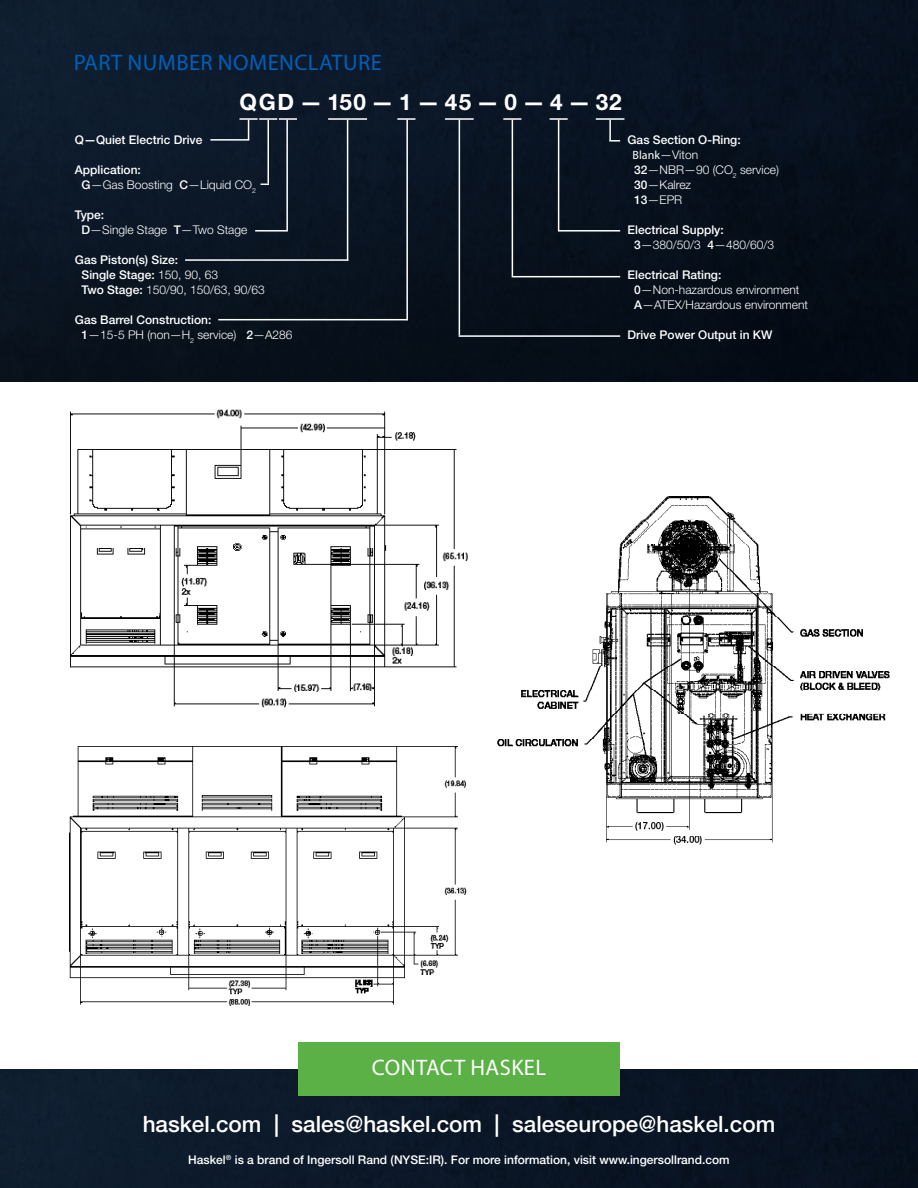
<style>
.page{position:relative;width:918px;height:1188px;background:#fff}
.page>*{position:absolute;margin:0;border:0;box-sizing:border-box;transform-origin:0 0}
.t1{font:500 22.5px "Helvetica Neue LT Std";color:#fff}
.t2{font:22.5px "Myriad Pro";letter-spacing:.02em;color:#005fb9}
.t3{font:700 22.5px "Helvetica Neue LT Std";letter-spacing:.06em;color:#fff}
.t4{font:22.5px "Myriad Pro";letter-spacing:.02em;color:#fff}
.Paragraph{font:300 12px/15px "Helvetica Neue LT Std";color:#fff}
.Paragraph-2{font:500 12px "Helvetica Neue LT Std";color:#fff}
.s1{font-weight:500}
.s2{font-weight:300}
.s3{font-family:"Myriad Pro";font-weight:400}
</style>
<div class="page">
<img style="left:0;top:1069px;width:918px;height:119px">
<img style="left:0;top:0;width:918px;height:381px">
<div style="left:298px;top:1042px;width:322px;height:54px;background:#5bb146"></div>
<hr style="left:609px;top:120px;width:2px;height:21px;background:#fff">
<hr style="left:286px;top:120px;width:2px;height:110px;background:#fff">
<hr style="left:347px;top:120px;width:1px;height:141px;background:#fff">
<hr style="left:558px;top:120px;width:1px;height:110px;background:#fff">
<hr style="left:406px;top:120px;width:2px;height:200px;background:#fff">
<hr style="left:459px;top:120px;width:1px;height:215px;background:#fff">
<hr style="left:512px;top:120px;width:1px;height:156px;background:#fff">
<hr style="left:267px;top:120px;width:2px;height:64px;background:#fff">
<svg style="left:240px;top:118px;width:57px;height:22px"></svg>
<svg style="left:397px;top:118px;width:18px;height:2px"></svg>
<hr style="left:328px;top:118px;width:39px;height:2px;background:#fff">
<hr style="left:210px;top:139px;width:39px;height:2px;background:#fff">
<hr style="left:218px;top:319px;width:189px;height:1px;background:#fff">
<hr style="left:185px;top:259px;width:163px;height:2px;background:#fff">
<hr style="left:255px;top:230px;width:33px;height:2px;background:#fff">
<hr style="left:445px;top:118px;width:29px;height:2px;background:#fff">
<hr style="left:596px;top:118px;width:28px;height:2px;background:#fff">
<svg style="left:503px;top:118px;width:18px;height:2px"></svg>
<svg style="left:550px;top:118px;width:18px;height:2px"></svg>
<svg style="left:609px;top:140px;width:11px;height:2px"></svg>
<hr style="left:558px;top:230px;width:62px;height:2px;background:#fff">
<hr style="left:512px;top:276px;width:108px;height:1px;background:#fff">
<hr style="left:459px;top:335px;width:161px;height:2px;background:#fff">
<img style="left:70px;top:409px;width:398px;height:299px">
<img style="left:70px;top:746px;width:397px;height:260px">
<img style="left:497px;top:496px;width:393px;height:349px">
<h1 class="t2" style="left:74px;top:49px;width:310px">PART NUMBER NOMENCLATURE</h1>
<h2 class="t3" style="left:239px;top:88px;width:384px">QGD — 150 — 1 — 45 — 0 — 4 — 32</h2>
<p class="Paragraph-2" style="left:75px;top:133px;width:129px">Q—Quiet Electric Drive</p>
<p class="Paragraph-2" style="left:75px;top:163px;width:68px">Application:</p>
<p class="Paragraph" style="left:82px;top:177px;width:176px"><span class="s1">G</span>—Gas Boosting <span class="s1">C</span>—Liquid CO<sub>2</sub></p>
<p class="Paragraph-2" style="left:75px;top:208px;width:31px">Type:</p>
<p class="Paragraph" style="left:82px;top:222px;width:167px"><span class="s1">D</span>—Single Stage <span class="s1">T</span>—Two Stage</p>
<p class="Paragraph-2" style="left:75px;top:253px;width:105px">Gas Piston(s) Size:</p>
<p class="Paragraph-2" style="left:82px;top:268px;width:138px">Single Stage: <span class="s2">150, 90, 63</span></p>
<p class="Paragraph" style="left:82px;top:282px;width:185px"><span class="s1">Two Stage:</span> 150/90, 150/63, 90/63</p>
<p class="Paragraph" style="left:82px;top:312px;width:213px;text-indent:-7px"><span class="s1">Gas Barrel Construction:<br>1</span>—15-5 PH (non—H<sub>2</sub> service) <span class="s1">2</span>—A286</p>
<p class="Paragraph-2" style="left:628px;top:133px;width:115px">Gas Section O-Ring:</p>
<p class="Paragraph" style="left:633px;top:147px;width:67px"><span class="s3">Blank</span>—Viton</p>
<p class="Paragraph" style="left:634px;top:162px;width:146px"><span class="s1">32</span>—NBR—90 (CO<sub>2</sub> service)</p>
<p class="Paragraph" style="left:634px;top:177px;width:58px"><span class="s1">30</span>—Kalrez<br><span class="s1">13</span>—EPR</p>
<p class="Paragraph-2" style="left:628px;top:223px;width:98px">Electrical Supply:</p>
<p class="Paragraph" style="left:634px;top:237px;width:142px"><span class="s1">3</span>—380/50/3 <span class="s1">4</span>—480/60/3</p>
<p class="Paragraph-2" style="left:628px;top:268px;width:95px">Electrical Rating:</p>
<p class="Paragraph" style="left:634px;top:282px;width:167px"><span class="s1">0</span>—Non-hazardous environment</p>
<p class="Paragraph" style="left:634px;top:297px;width:175px"><span class="s1">A</span>—ATEX/Hazardous environment</p>
<p class="Paragraph-2" style="left:628px;top:328px;width:146px">Drive Power Output in KW</p>
<h1 class="t4" style="left:372px;top:1053px;width:176px">CONTACT HASKEL</h1>
<h1 class="t1" style="left:143px;top:1111px;width:634px">haskel.com | sales@haskel.com | saleseurope@haskel.com</h1>
<h1 class="Paragraph-2" style="left:188px;top:1152px;width:543px">Haskel<sup>®</sup> is a brand of Ingersoll Rand (NYSE:IR). For more information, visit www.ingersollrand.com</h1>
</div>
